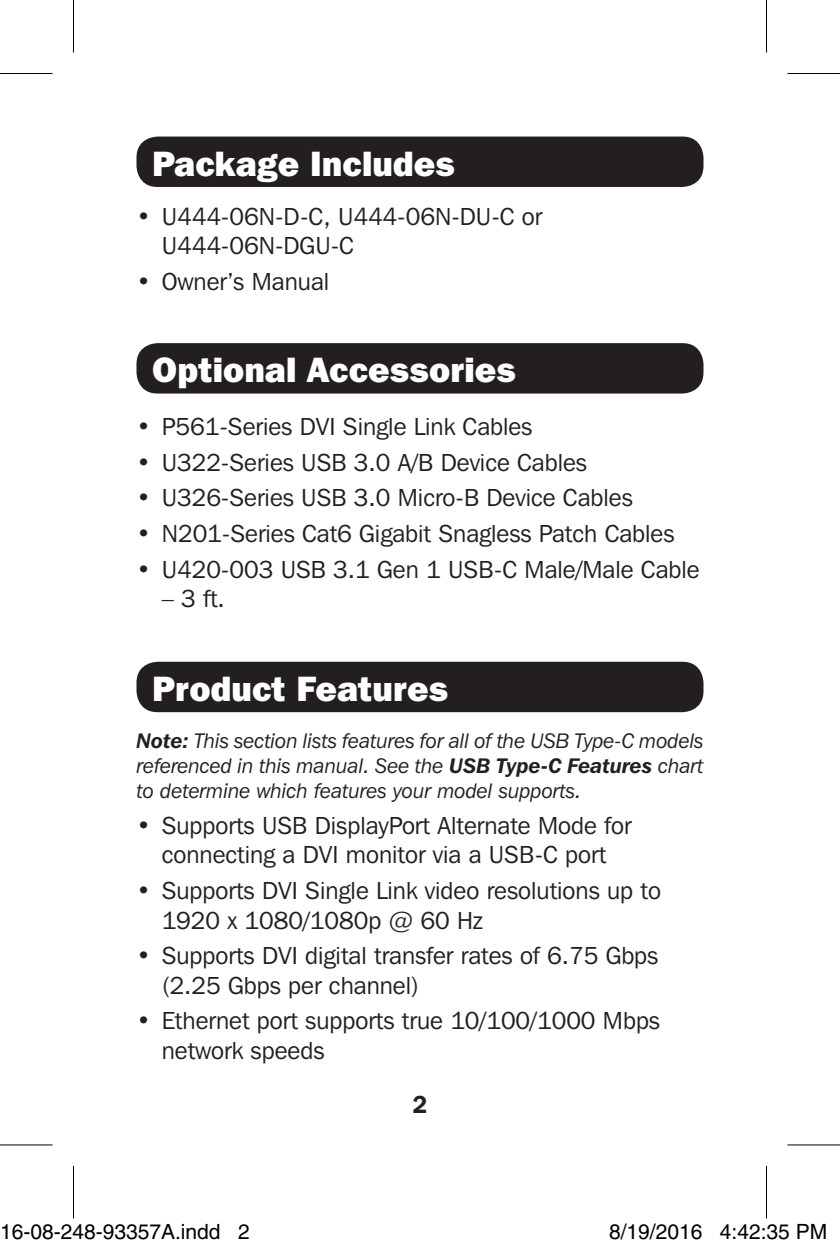
<style>
.page{position:relative;width:840px;height:1250px;background:#fff}
.page>*{position:absolute;margin:0;border:0;box-sizing:border-box;transform-origin:0 0}
.t1{font:800 35px "Franklin Gothic IT Cby BT";color:#fff}
.t2{font:24.5px/29.4px "Franklin Gothic IT Cby BT";color:#231f20}
.t3{font:600 24.5px "Franklin Gothic IT Cby BT";color:#231f20}
.t4{font:italic 21px/25.2px "Franklin Gothic IT Cby BT";color:#231f20;text-align:justify}
.t5{font:21px "Helvetica";color:#000}
.s1{font-weight:600}
</style>
<div class="page">
<div style="left:136px;top:136px;width:568px;height:51px;background:#231f20;border-radius:21px"></div>
<div style="left:136px;top:662px;width:568px;height:50px;background:#231f20;border-radius:21px"></div>
<div style="left:136px;top:343px;width:568px;height:50px;background:#231f20;border-radius:21px"></div>
<svg style="left:0;top:1145px;width:52px;height:1px"></svg>
<svg style="left:788px;top:1145px;width:52px;height:1px"></svg>
<hr style="left:0;top:73px;width:52px;height:1px;background:#000">
<hr style="left:788px;top:73px;width:52px;height:1px;background:#000">
<hr style="left:0;top:1144px;width:52px;height:1px;background:#000">
<hr style="left:788px;top:1144px;width:52px;height:1px;background:#000">
<hr style="left:73px;top:0;width:1px;height:52px;background:#000">
<hr style="left:73px;top:1166px;width:1px;height:52px;background:#000">
<hr style="left:766px;top:0;width:1px;height:52px;background:#000">
<hr style="left:766px;top:1166px;width:1px;height:52px;background:#000">
<div style="left:32px;top:1225px;width:8px;height:13px;border:1px solid #fff;border-radius:50%"></div>
<div style="left:30px;top:1224px;width:12px;height:16px;border:1px solid #fff;border-radius:50%"></div>
<div style="left:669px;top:1225px;width:8px;height:13px;border:1px solid #fff;border-radius:50%"></div>
<div style="left:667px;top:1224px;width:12px;height:16px;border:1px solid #fff;border-radius:50%"></div>
<p class="t1" style="left:152px;top:141px;width:304px">Package Includes</p>
<p class="t2" style="left:162px;top:201px;width:382px;text-indent:-25px">• U444-06N-D-C, U444-06N-DU-C or<br>U444-06N-DGU-C</p>
<p class="t2" style="left:136px;top:266px;width:194px">• Owner’s Manual</p>
<p class="t1" style="left:152px;top:348px;width:365px">Optional Accessories</p>
<p class="t2" style="left:136px;top:411px;width:397px">• P561-Series DVI Single Link Cables</p>
<p class="t2" style="left:136px;top:447px;width:452px">• U322-Series USB 3.0 A/B Device Cables</p>
<p class="t2" style="left:136px;top:483px;width:498px">• U326-Series USB 3.0 Micro-B Device Cables</p>
<p class="t2" style="left:136px;top:518px;width:539px">• N201-Series Cat6 Gigabit Snagless Patch Cables</p>
<p class="t2" style="left:136px;top:554px;width:565px">• U420-003 USB 3.1 Gen 1 USB-C Male/Male Cable</p>
<p class="t2" style="left:162px;top:583px;width:65px">– 3 ft.</p>
<p class="t1" style="left:152px;top:666px;width:298px">Product Features</p>
<p class="t4" style="left:136px;top:727px;width:569px"><span class="s1">Note:</span> This section lists features for all of the USB Type-C models referenced in this manual. See the <span class="s1">USB Type-C Features</span> chart to determine which features your model supports.</p>
<p class="t2" style="left:136px;top:810px;width:497px;text-align:center">• Supports USB DisplayPort Alternate Mode for connecting a DVI monitor via a USB-C port</p>
<p class="t2" style="left:162px;top:875px;width:501px;text-indent:-25px">• Supports DVI Single Link video resolutions up to<br>1920 x 1080/1080p @ 60 Hz</p>
<p class="t2" style="left:162px;top:940px;width:498px;text-indent:-25px">• Supports DVI digital transfer rates of 6.75 Gbps (2.25 Gbps per channel)</p>
<p class="t2" style="left:162px;top:1005px;width:500px;text-indent:-25px">• Ethernet port supports true 10/100/1000 Mbps network speeds</p>
<p class="t3" style="left:413px;top:1089px;width:16px">2</p>
<p class="t5" style="left:0;top:1219px;width:251px">16-08-248-93357A.indd 2</p>
<p class="t5" style="left:609px;top:1219px;width:220px">8/19/2016 4:42:35 PM</p>
</div>
